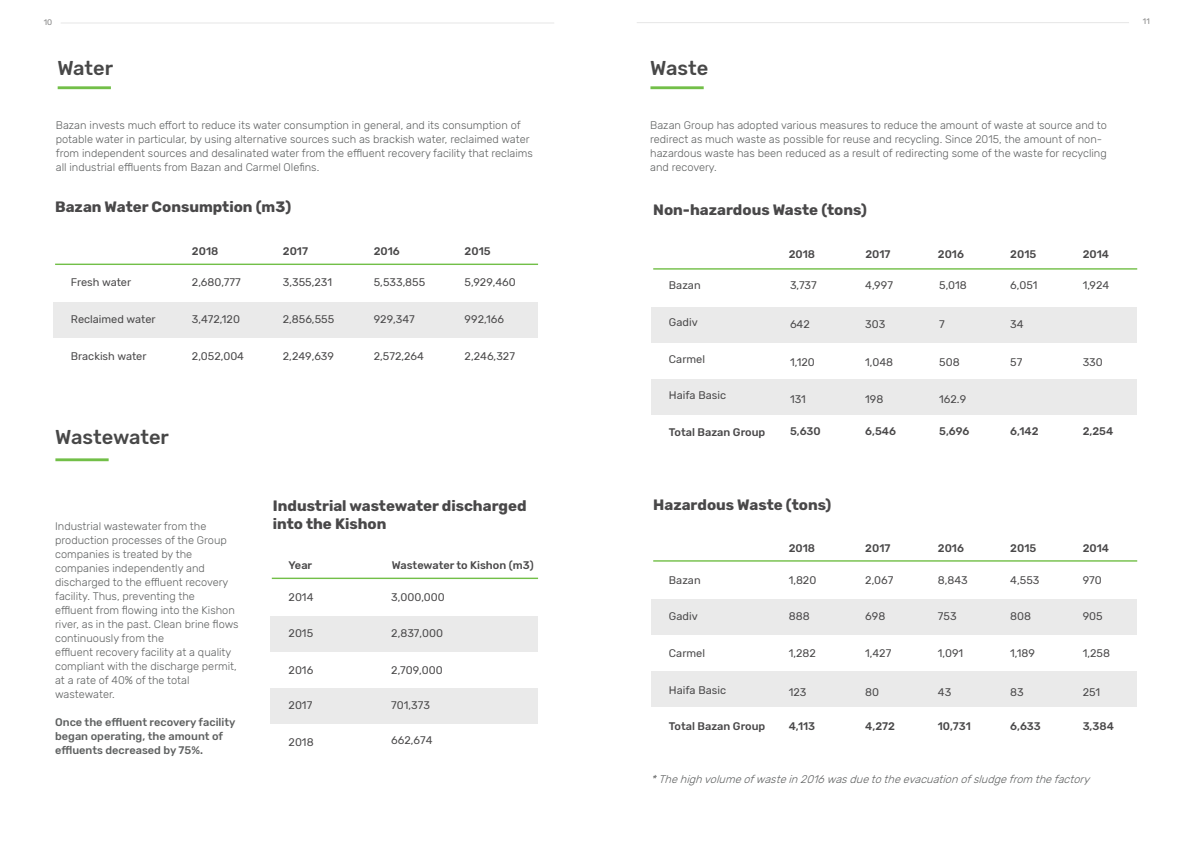
<style>
.page{position:relative;width:1191px;height:842px;background:#fff}
.page>*{position:absolute;margin:0;border:0;box-sizing:border-box;transform-origin:0 0}
.t1{font:500 20px "Rubik";color:#484848}
.t2{font:700 15px/18px "Rubik";color:#494849}
.t3{font:300 11px/14px "Rubik";color:#5f6161}
.t4{font:11px "Rubik";color:#494849}
.t5{font:500 11px "Rubik";color:#494849}
.t6{font:500 11px/14px "Rubik";color:#5f6161}
.t7{font:italic 300 11px "Rubik";color:#5f6161}
.t8{font:8px "Rubik";color:#858585}
</style>
<div class="page">
<hr style="left:653px;top:268px;width:484px;height:2px;background:#72bf48">
<hr style="left:653px;top:560px;width:484px;height:2px;background:#72bf48">
<div style="left:651px;top:307px;width:485px;height:35px;background:#eaeaea"></div>
<div style="left:651px;top:599px;width:485px;height:35px;background:#eaeaea"></div>
<div style="left:651px;top:379px;width:485px;height:36px;background:#eaeaea"></div>
<div style="left:651px;top:671px;width:485px;height:36px;background:#eaeaea"></div>
<hr style="left:650px;top:86px;width:53px;height:3px;background:#72bf48">
<hr style="left:55px;top:264px;width:483px;height:1px;background:#72bf48">
<div style="left:53px;top:302px;width:484px;height:36px;background:#eaeaea"></div>
<hr style="left:55px;top:458px;width:54px;height:3px;background:#72bf48">
<hr style="left:272px;top:578px;width:266px;height:1px;background:#72bf48">
<div style="left:270px;top:616px;width:268px;height:36px;background:#eaeaea"></div>
<div style="left:270px;top:688px;width:268px;height:36px;background:#eaeaea"></div>
<hr style="left:58px;top:86px;width:53px;height:3px;background:#72bf48">
<hr style="left:637px;top:22px;width:492px;height:1px;background:#e6e6e6">
<hr style="left:61px;top:23px;width:493px;height:1px;background:#e6e6e6">
<p class="t8" style="left:44px;top:17px;width:10px">10</p>
<h1 class="t1" style="left:57px;top:56px;width:57px">Water</h1>
<p class="t3" style="left:56px;top:119px;width:478px">Bazan invests much effort to reduce its water consumption in general, and its consumption of potable water in particular, by using alternative sources such as brackish water, reclaimed water from independent sources and desalinated water from the effluent recovery facility that reclaims all industrial effluents from Bazan and Carmel Olefins.</p>
<h2 class="t2" style="left:55px;top:199px;width:238px">Bazan Water Consumption m( 3(</h2>
<p class="t4" style="left:71px;top:276px;width:62px">Fresh water</p>
<p class="t4" style="left:71px;top:313px;width:86px">Reclaimed water</p>
<p class="t4" style="left:71px;top:350px;width:77px">Brackish water</p>
<p class="t5" style="left:192px;top:245px;width:28px">2018</p>
<p class="t4" style="left:192px;top:276px;width:50px">2,680,777</p>
<p class="t4" style="left:192px;top:313px;width:50px">3,472,120</p>
<p class="t4" style="left:192px;top:350px;width:54px">2,052,004</p>
<h1 class="t1" style="left:55px;top:425px;width:115px">Wastewater</h1>
<p class="t5" style="left:283px;top:245px;width:27px">2017</p>
<p class="t4" style="left:283px;top:276px;width:51px">3,355,231</p>
<p class="t4" style="left:283px;top:313px;width:53px">2,856,555</p>
<p class="t4" style="left:283px;top:350px;width:53px">2,249,639</p>
<p class="t5" style="left:374px;top:245px;width:28px">2016</p>
<p class="t4" style="left:374px;top:276px;width:53px">5,533,855</p>
<p class="t4" style="left:374px;top:313px;width:43px">929,347</p>
<p class="t4" style="left:374px;top:350px;width:52px">2,572,264</p>
<p class="t5" style="left:464px;top:245px;width:28px">2015</p>
<p class="t4" style="left:464px;top:276px;width:53px">5,929,460</p>
<p class="t4" style="left:464px;top:313px;width:41px">992,166</p>
<p class="t4" style="left:464px;top:350px;width:52px">2,246,327</p>
<p class="t3" style="left:55px;top:520px;width:185px">Industrial wastewater from the production processes of the Group companies is treated by the companies independently and discharged to the effluent recovery facility. Thus, preventing the<br>effluent from flowing into the Kishon river, as in the past. Clean brine flows continuously from the<br>effluent recovery facility at a quality compliant with the discharge permit, at a rate of 40% of the total wastewater.</p>
<p class="t6" style="left:55px;top:716px;width:182px">Once the effluent recovery facility began operating, the amount of effluents decreased by 75%.</p>
<h2 class="t2" style="left:273px;top:497px;width:255px">Industrial wastewater discharged into the Kishon</h2>
<p class="t5" style="left:392px;top:559px;width:143px">Wastewater to Kishon m( 3(</p>
<p class="t5" style="left:288px;top:559px;width:25px">Year</p>
<p class="t4" style="left:288px;top:590px;width:26px">2014</p>
<p class="t4" style="left:288px;top:627px;width:26px">2015</p>
<p class="t4" style="left:288px;top:664px;width:26px">2016</p>
<p class="t4" style="left:288px;top:699px;width:25px">2017</p>
<p class="t4" style="left:288px;top:736px;width:27px">2018</p>
<p class="t4" style="left:391px;top:590px;width:55px">3,000,000</p>
<p class="t4" style="left:391px;top:627px;width:53px">2,837,000</p>
<p class="t4" style="left:391px;top:664px;width:53px">2,709,000</p>
<p class="t4" style="left:391px;top:699px;width:40px">701,373</p>
<p class="t4" style="left:391px;top:734px;width:43px">662,674</p>
<h1 class="t1" style="left:650px;top:56px;width:60px">Waste</h1>
<p class="t3" style="left:650px;top:119px;width:458px">Bazan Group has adopted various measures to reduce the amount of waste at source and to</p>
<p class="t3" style="left:650px;top:147px;width:458px">hazardous waste has been reduced as a result of redirecting some of the waste for recycling</p>
<p class="t3" style="left:650px;top:133px;width:453px">redirect as much waste as possible for reuse and recycling. Since 2015, the amount of non-</p>
<p class="t3" style="left:650px;top:161px;width:68px">and recovery.</p>
<h2 class="t2" style="left:653px;top:202px;width:215px">Non-hazardous Waste (tons(</h2>
<p class="t5" style="left:788px;top:247px;width:28px">2018</p>
<p class="t5" style="left:865px;top:247px;width:27px">2017</p>
<p class="t5" style="left:938px;top:247px;width:28px">2016</p>
<p class="t5" style="left:1010px;top:247px;width:28px">2015</p>
<p class="t5" style="left:1082px;top:247px;width:28px">2014</p>
<p class="t4" style="left:669px;top:279px;width:33px">Bazan</p>
<p class="t4" style="left:790px;top:279px;width:28px">3,737</p>
<p class="t4" style="left:865px;top:279px;width:29px">4,997</p>
<p class="t4" style="left:939px;top:279px;width:29px">5,018</p>
<p class="t4" style="left:1010px;top:279px;width:29px">6,051</p>
<p class="t4" style="left:1082px;top:279px;width:28px">1,924</p>
<p class="t4" style="left:669px;top:316px;width:30px">Gadiv</p>
<p class="t4" style="left:790px;top:318px;width:21px">642</p>
<p class="t4" style="left:865px;top:318px;width:22px">303</p>
<p class="t4" style="left:939px;top:318px;width:7px">7</p>
<p class="t4" style="left:1010px;top:318px;width:15px">34</p>
<p class="t4" style="left:669px;top:353px;width:38px">Carmel</p>
<p class="t4" style="left:790px;top:356px;width:26px">1,120</p>
<p class="t4" style="left:865px;top:356px;width:29px">1,048</p>
<p class="t4" style="left:939px;top:356px;width:22px">508</p>
<p class="t4" style="left:1010px;top:356px;width:14px">57</p>
<p class="t4" style="left:1082px;top:356px;width:22px">330</p>
<p class="t4" style="left:669px;top:389px;width:59px">Haifa Basic</p>
<p class="t4" style="left:790px;top:393px;width:17px">131</p>
<p class="t4" style="left:865px;top:393px;width:20px">198</p>
<p class="t4" style="left:939px;top:393px;width:28px">162.9</p>
<p class="t5" style="left:669px;top:426px;width:98px">Total Bazan Group</p>
<p class="t5" style="left:790px;top:425px;width:32px">5,630</p>
<p class="t5" style="left:865px;top:425px;width:32px">6,546</p>
<p class="t5" style="left:939px;top:425px;width:32px">5,696</p>
<p class="t5" style="left:1010px;top:425px;width:30px">6,142</p>
<p class="t5" style="left:1082px;top:425px;width:32px">2,254</p>
<h2 class="t2" style="left:653px;top:496px;width:180px">Hazardous Waste (tons(</h2>
<p class="t5" style="left:788px;top:542px;width:28px">2018</p>
<p class="t5" style="left:865px;top:542px;width:27px">2017</p>
<p class="t5" style="left:938px;top:542px;width:28px">2016</p>
<p class="t5" style="left:1010px;top:542px;width:28px">2015</p>
<p class="t5" style="left:1082px;top:542px;width:28px">2014</p>
<p class="t4" style="left:669px;top:574px;width:33px">Bazan</p>
<p class="t4" style="left:669px;top:610px;width:30px">Gadiv</p>
<p class="t4" style="left:788px;top:574px;width:29px">1,820</p>
<p class="t4" style="left:788px;top:610px;width:22px">888</p>
<p class="t4" style="left:865px;top:574px;width:30px">2,067</p>
<p class="t4" style="left:865px;top:610px;width:22px">698</p>
<p class="t4" style="left:938px;top:574px;width:31px">8,843</p>
<p class="t4" style="left:938px;top:610px;width:20px">753</p>
<p class="t4" style="left:1010px;top:574px;width:31px">4,553</p>
<p class="t4" style="left:1010px;top:610px;width:22px">808</p>
<p class="t4" style="left:1082px;top:574px;width:21px">970</p>
<p class="t4" style="left:1082px;top:610px;width:21px">905</p>
<p class="t4" style="left:669px;top:647px;width:38px">Carmel</p>
<p class="t4" style="left:669px;top:684px;width:59px">Haifa Basic</p>
<p class="t4" style="left:788px;top:647px;width:29px">1,282</p>
<p class="t4" style="left:788px;top:686px;width:19px">123</p>
<p class="t4" style="left:865px;top:647px;width:28px">1,427</p>
<p class="t4" style="left:865px;top:686px;width:15px">80</p>
<p class="t4" style="left:938px;top:647px;width:27px">1,091</p>
<p class="t4" style="left:938px;top:686px;width:15px">43</p>
<p class="t4" style="left:1010px;top:647px;width:26px">1,189</p>
<p class="t4" style="left:1010px;top:686px;width:15px">83</p>
<p class="t4" style="left:1082px;top:647px;width:29px">1,258</p>
<p class="t4" style="left:1082px;top:686px;width:19px">251</p>
<p class="t5" style="left:669px;top:720px;width:98px">Total Bazan Group</p>
<p class="t5" style="left:788px;top:719px;width:28px">4,113</p>
<p class="t5" style="left:865px;top:719px;width:31px">4,272</p>
<p class="t5" style="left:938px;top:719px;width:34px">10,731</p>
<p class="t5" style="left:1010px;top:719px;width:32px">6,633</p>
<p class="t5" style="left:1082px;top:719px;width:33px">3,384</p>
<p class="t7" style="left:651px;top:773px;width:443px">* The high volume of waste in 2016 was due to the evacuation of sludge from the factory</p>
<p class="t8" style="left:1143px;top:17px;width:8px">11</p>
</div>
